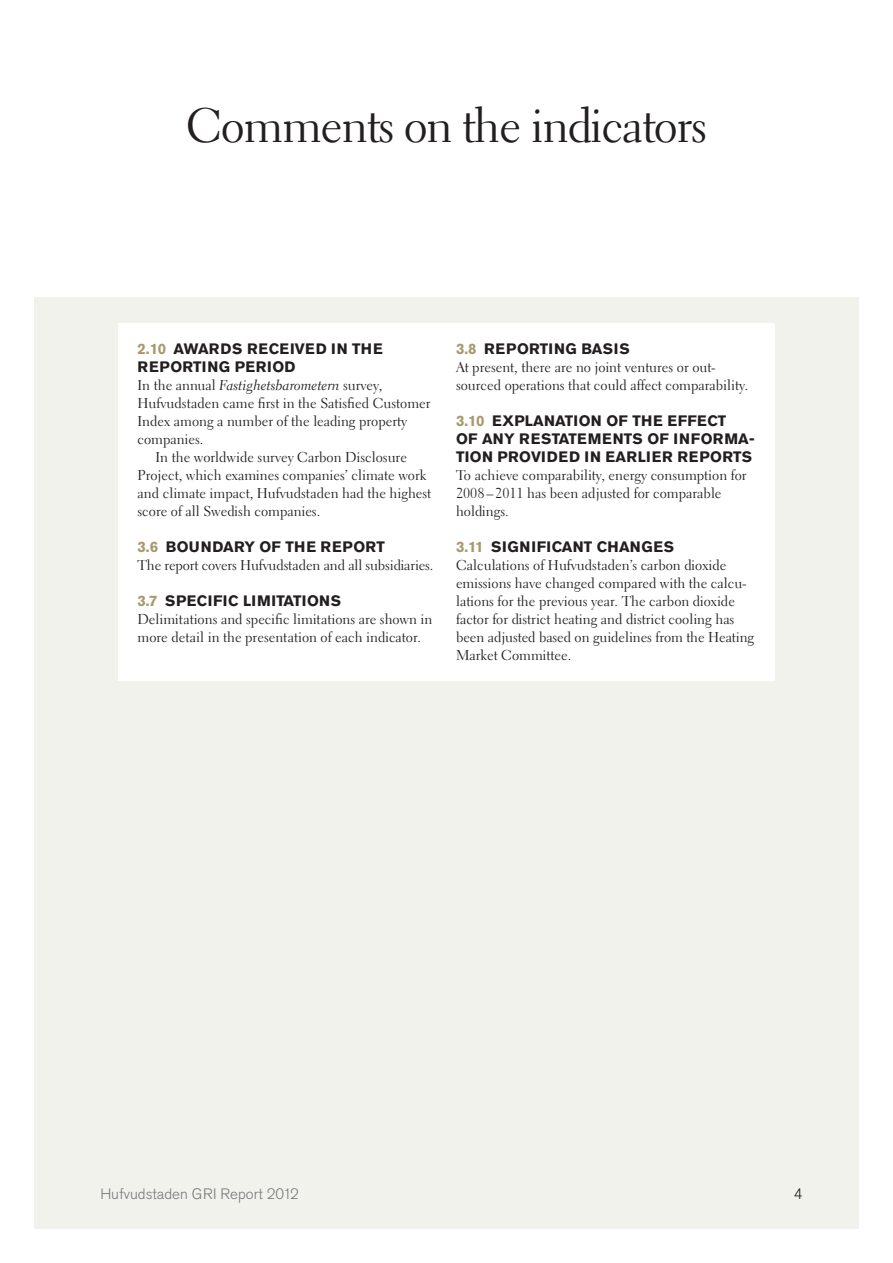
<style>
.page{position:relative;width:893px;height:1263px;background:#fff}
.page>*{position:absolute;margin:0;border:0;box-sizing:border-box;transform-origin:0 0}
.t1{font:48px "Electra LT Std";letter-spacing:-.03em;color:#231f20}
.t2{font:700 15px/18px "Akzidenz Grotesk Std";letter-spacing:.035em;color:#231f20}
.t3{font:300 15px "Akzidenz Grotesk Std";color:#76787b}
.t4{font:700 15px "Akzidenz Grotesk Std";letter-spacing:.015em;color:#231f20}
.t5{font:300 15px "Akzidenz Grotesk Std";color:#231f20}
.t6{font:14.25px/18px "Electra LT Std";color:#231f20}
.t7{font:14.25px "Electra LT Std Cursive";color:#231f20}
.s1{color:#a7996e}
.s2{font-family:"Electra LT Std"}
</style>
<div class="page">
<div style="left:34px;top:298px;width:825px;height:931px;background:#f2f2ed"></div>
<div style="left:118px;top:323px;width:656px;height:357px;background:#fff"></div>
<h1 class="t1" style="left:186px;top:96px;width:522px">Comments on the indicators</h1>
<p class="t4" style="left:138px;top:340px;width:132px"><span class="s1">2.10</span> AWARDS RECE</p>
<p class="t2" style="left:290px;top:339px;width:93px">IVED IN THE</p>
<p class="t2" style="left:138px;top:357px;width:23px">REPO</p>
<p class="t2" style="left:182px;top:357px;width:115px">RTING PERIOD</p>
<p class="t7" style="left:138px;top:376px;width:246px"><span class="s2">In the annual</span> Fastighetsbarometern <span class="s2">survey,</span></p>
<p class="t6" style="left:138px;top:394px;width:294px">Hufvudstaden came first in the Satisfied Customer</p>
<p class="t6" style="left:138px;top:412px;width:271px">Index among a number of the leading property</p>
<p class="t6" style="left:138px;top:430px;width:67px">companies.</p>
<p class="t6" style="left:156px;top:448px;width:253px">In the worldwide survey Carbon Disclosure</p>
<p class="t6" style="left:138px;top:466px;width:290px">Project, which examines companies’ climate work</p>
<p class="t6" style="left:138px;top:484px;width:295px">and climate impact, Hufvudstaden had the highest</p>
<p class="t6" style="left:138px;top:502px;width:184px">score of all Swedish companies.</p>
<p class="t2" style="left:138px;top:537px;width:207px"><span class="s1">3.6</span> BOUNDARY OF THE REPO</p>
<p class="t2" style="left:366px;top:537px;width:21px">RT</p>
<p class="t6" style="left:138px;top:556px;width:297px">The report covers Hufvudstaden and all subsidiaries.</p>
<p class="t2" style="left:138px;top:591px;width:50px"><span class="s1">3.7</span> SPEC</p>
<p class="t2" style="left:208px;top:591px;width:135px">IFIC LIMITATIONS</p>
<p class="t6" style="left:138px;top:610px;width:296px">Delimitations and specific limitations are shown in more detail in the presentation of each indicator.</p>
<p class="t2" style="left:456px;top:339px;width:52px"><span class="s1">3.8</span> REPO</p>
<p class="t2" style="left:529px;top:339px;width:102px">RTING BASIS</p>
<p class="t6" style="left:456px;top:358px;width:294px">At present, there are no joint ventures or out&shy;sourced operations that could affect comparability.</p>
<p class="t2" style="left:456px;top:411px;width:300px"><span class="s1">3.10</span> EXPLANATION OF THE EFFECT<br>OF ANY RESTATE MENTS OF INFORMA-<br>TION PROVIDED IN EARLIER REPO</p>
<p class="t2" style="left:722px;top:447px;width:31px">RTS</p>
<p class="t6" style="left:456px;top:466px;width:292px">To achieve comparability, energy consumption for<br>2008–2011 has been adjusted for comparable holdings.</p>
<p class="t2" style="left:456px;top:537px;width:220px"><span class="s1">3.11</span> SIGNIFICANT CHANGES</p>
<p class="t6" style="left:456px;top:556px;width:300px">Calculations of Hufvudstaden’s carbon dioxide emissions have changed compared with the calcu&shy;lations for the previous year. The carbon dioxide factor for district heating and district cooling has been adjusted based on guidelines from the Heating Market Committee.</p>
<p class="t3" style="left:100px;top:1185px;width:200px">Hufvudstaden GRI Report 2012</p>
<p class="t5" style="left:794px;top:1185px;width:10px">4</p>
</div>
